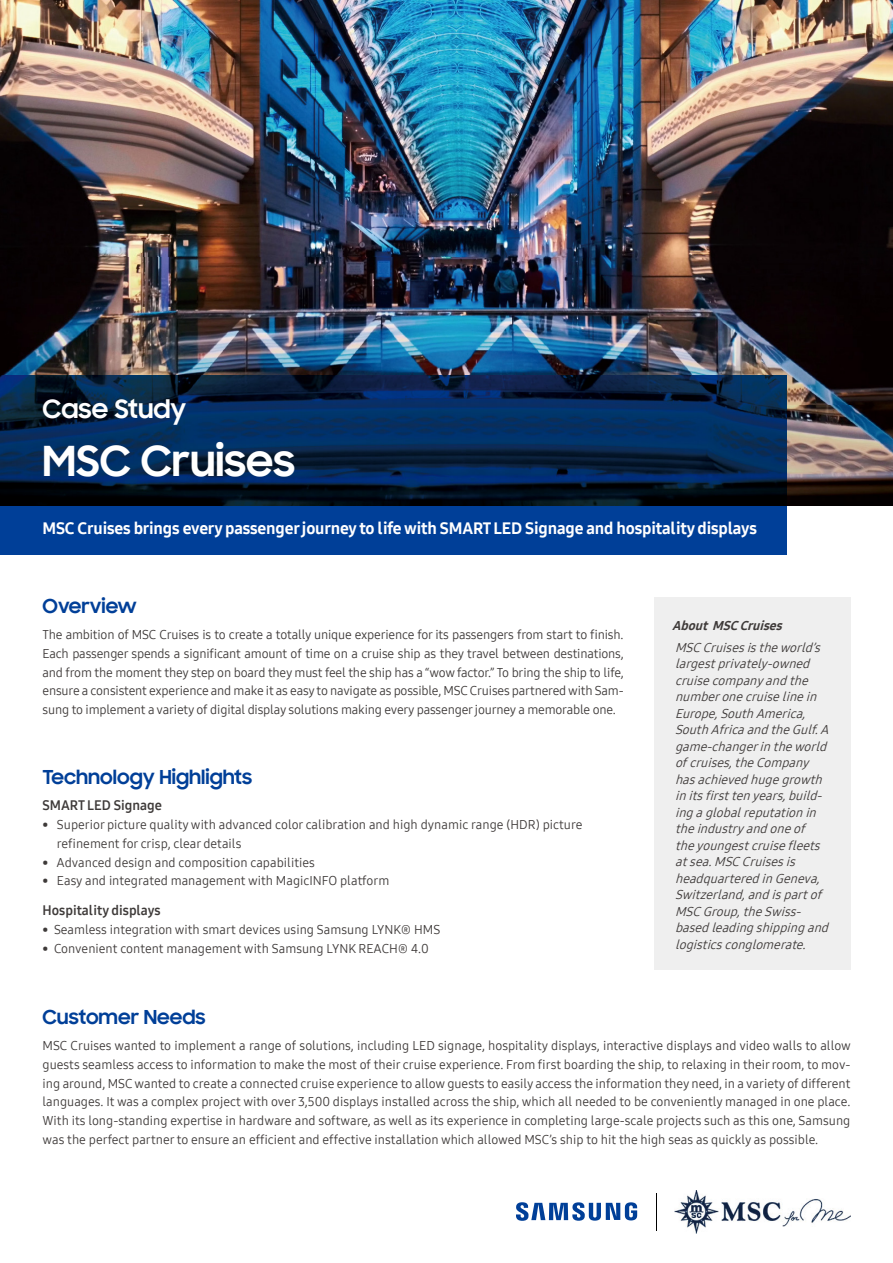
<style>
.page{position:relative;width:893px;height:1263px;background:#fff}
.page>*{position:absolute;margin:0;border:0;box-sizing:border-box;transform-origin:0 0}
.t1{font:700 42px "Samsung Sharp Sans";color:#fff}
.t2{font:700 25.5px "Samsung Sharp Sans";color:#fff}
.t3{font:700 19.5px "Samsung Sharp Sans";color:#003f98}
.t4{font:16.5px "Samsung One 800";letter-spacing:-.01em;color:#fff}
.t5{font:13.5px "Samsung One 700";color:#3e3a39}
.t6{font:12.75px/18.8px "Samsung One 400";color:#3e3a39;text-align:justify}
.t7{font:italic 12.75px/16.5px "Samsung One 400";color:#3e3a39}
.t8{font:italic 12.75px "Samsung One 800";color:#3e3a39}
</style>
<div class="page">
<img style="left:0;top:0;width:893px;height:257px">
<img style="left:0;top:257px;width:472px;height:118px">
<img style="left:472px;top:257px;width:421px;height:149px">
<img style="left:787px;top:406px;width:106px;height:99px">
<div style="left:0;top:505px;width:787px;height:50px;background:#003f98"></div>
<img style="left:0;top:375px;width:787px;height:130px">
<div style="left:654px;top:597px;width:196px;height:372px;background:#efefef"></div>
<img style="left:675px;top:1190px;width:175px;height:44px">
<svg style="left:516px;top:1202px;width:121px;height:19px"></svg>
<hr style="left:656px;top:1193px;width:1px;height:37px;background:#000">
<h2 class="t2" style="left:43px;top:390px;width:145px">Case Study</h2>
<h1 class="t1" style="left:43px;top:430px;width:254px">MSC Cruises</h1>
<p class="t4" style="left:43px;top:517px;width:716px">MSC Cruises brings every passenger journey to life with SMART LED Signage and hospitality displays</p>
<h3 class="t3" style="left:43px;top:592px;width:96px">Overview</h3>
<p class="t6" style="left:43px;top:625px;width:583px">The ambition of MSC Cruises is to create a totally unique experience for its passengers from start to finish.<br>Each passenger spends a significant amount of time on a cruise ship as they travel between destinations, and from the moment they step on board they must feel the ship has a “wow factor.” To bring the ship to life, ensure a consistent experience and make it as easy to navigate as possible, MSC Cruises partnered with Sam&shy;sung to implement a variety of digital display solutions making every passenger journey a memorable one.</p>
<h3 class="t3" style="left:43px;top:762px;width:211px">Technology Highlights</h3>
<p class="t5" style="left:43px;top:796px;width:121px">SMART LED Signage</p>
<p class="t6" style="left:57px;top:815px;width:527px;text-indent:-14px">• Superior picture quality with advanced color calibration and high dynamic range (HDR) picture refinement for crisp, clear details</p>
<p class="t6" style="left:43px;top:852px;width:274px">• Advanced design and composition capabilities</p>
<p class="t6" style="left:43px;top:871px;width:348px">• Easy and integrated management with MagicINFO platform</p>
<p class="t5" style="left:43px;top:901px;width:120px">Hospitality displays</p>
<p class="t6" style="left:43px;top:920px;width:399px">• Seamless integration with smart devices using Samsung LYNK® HMS</p>
<p class="t6" style="left:43px;top:939px;width:388px">• Convenient content management with Samsung LYNK REACH® 4.0</p>
<h3 class="t3" style="left:43px;top:1003px;width:165px">Customer Needs</h3>
<p class="t8" style="left:672px;top:617px;width:115px">AboutMSCCruises</p>
<p class="t7" style="left:675px;top:639px;width:159px">MSCCruisesistheworld’s largestprivately-owned cruisecompanyandthe numberonecruiselinein<br>Europe,SouthAmerica,<br>SouthAfricaandtheGulf.A game-changerintheworld ofcruises,theCompany hasachievedhugegrowth initsfirsttenyears,build&shy;ingaglobalreputationin theindustryandoneof theyoungestcruisefleets atsea.MSCCruisesis headquarteredinGeneva,<br>Switzerland,andispartof<br>MSCGroup,theSwiss&shy;basedleadingshippingand logisticsconglomerate.</p>
<p class="t6" style="left:43px;top:1036px;width:810px">MSC Cruises wanted to implement a range of solutions, including LED signage, hospitality displays, interactive displays and video walls to allow guests seamless access to information to make the most of their cruise experience. From first boarding the ship, to relaxing in their room, to mov&shy;ing around, MSC wanted to create a connected cruise experience to allow guests to easily access the information they need, in a variety of different languages. It was a complex project with over 3,500 displays installed across the ship, which all needed to be conveniently managed in one place.<br>With its long-standing expertise in hardware and software, as well as its experience in completing large-scale projects such as this one, Samsung was the perfect partner to ensure an efficient and effective installation which allowed MSC’s ship to hit the high seas as quickly as possible.</p>
</div>
